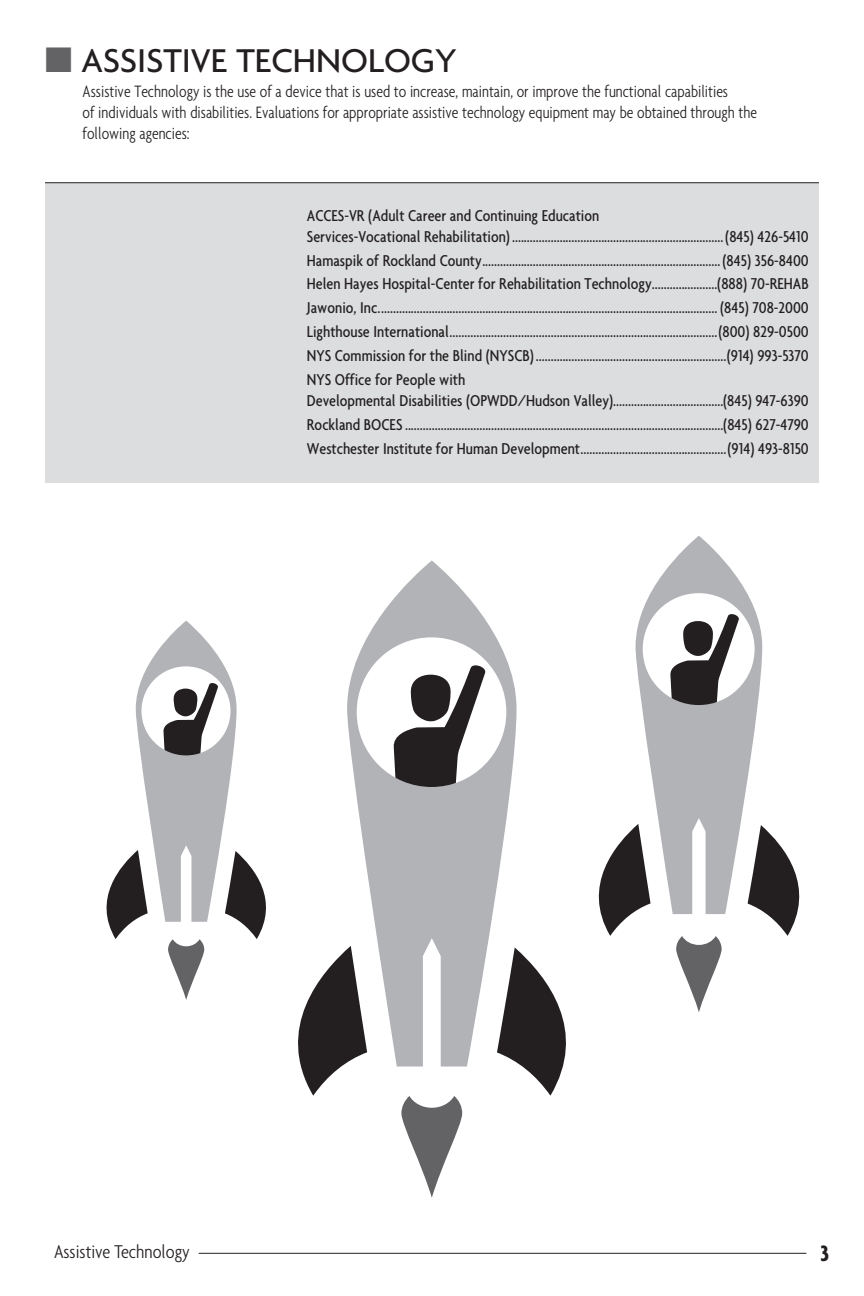
<style>
.page{position:relative;width:864px;height:1296px;background:#fff}
.page>*{position:absolute;margin:0;border:0;box-sizing:border-box;transform-origin:0 0}
.t1{font:500 35.6px "Agenda";color:#231f20}
.t2{font:700 condensed 24px "Agenda";color:#231f20}
.t3{font:300 condensed 20px "Agenda";color:#231f20}
.t4{font:300 condensed 17.8px/20.8px "Agenda";color:#231f20;scale:.95 1}
.t5{font:500 condensed 17px/23.8px "Agenda";color:#231f20;text-align:justify}
.s1{color:#636366}
</style>
<div class="page">
<hr style="left:199px;top:1253px;width:607px;height:1px;background:#231f20">
<div style="left:45px;top:183px;width:774px;height:300px;background:#dcdddf"></div>
<hr style="left:45px;top:182px;width:774px;height:1px;background:#231f20">
<svg style="left:401px;top:1096px;width:61px;height:102px"></svg>
<svg style="left:517px;top:949px;width:49px;height:147px"></svg>
<svg style="left:367px;top:560px;width:150px;height:507px;fill:#b2b3b7"></svg>
<svg style="left:598px;top:826px;width:38px;height:110px"></svg>
<svg style="left:676px;top:936px;width:46px;height:76px"></svg>
<svg style="left:762px;top:826px;width:38px;height:110px"></svg>
<svg style="left:636px;top:536px;width:126px;height:378px;fill:#b2b3b7"></svg>
<svg style="left:106px;top:621px;width:261px;height:475px"></svg>
<h1 class="t1" style="left:45px;top:39px;width:413px"><span class="s1">■</span> ASSISTIVE TECHNOLOGY</h1>
<p class="t4" style="left:83px;top:81px;width:711px">Assistive Technology is the use of a device that is used to increase, maintain, or improve the functional capabilities<br>of individuals with disabilities. Evaluations for appropriate assistive technology equipment may be obtained through the following agencies:</p>
<p class="t5" style="left:307px;top:204px;width:503px;line-height:21px">ACCES-VR (Adult Career and Continuing Education<br>Services-Vocational Rehabilitation) .......................................................................(845) 426-5410</p>
<p class="t5" style="left:307px;top:248px;width:504px">Hamaspik of Rockland County................................................................................ (845) 356-8400<br>Helen Hayes Hospital-Center for Rehabilitation Technology......................(888) 70-REHAB Jawonio, Inc.................................................................................................................. (845) 708-2000<br>Lighthouse International..........................................................................................(800) 829-0500<br>NYS Commission for the Blind (NYSCB)................................................................(914) 993-5370<br>NYS Office for People with</p>
<p class="t5" style="left:307px;top:388px;width:503px">Developmental Disabilities (OPWDD/Hudson Valley).....................................(845) 947-6390<br>Rockland BOCES...........................................................................................................(845) 627-4790<br>Westchester Institute for Human Development.................................................(914) 493-8150</p>
<p class="t3" style="left:54px;top:1240px;width:137px">Assistive Technology</p>
<h2 class="t2" style="left:820px;top:1239px;width:10px">3</h2>
</div>
